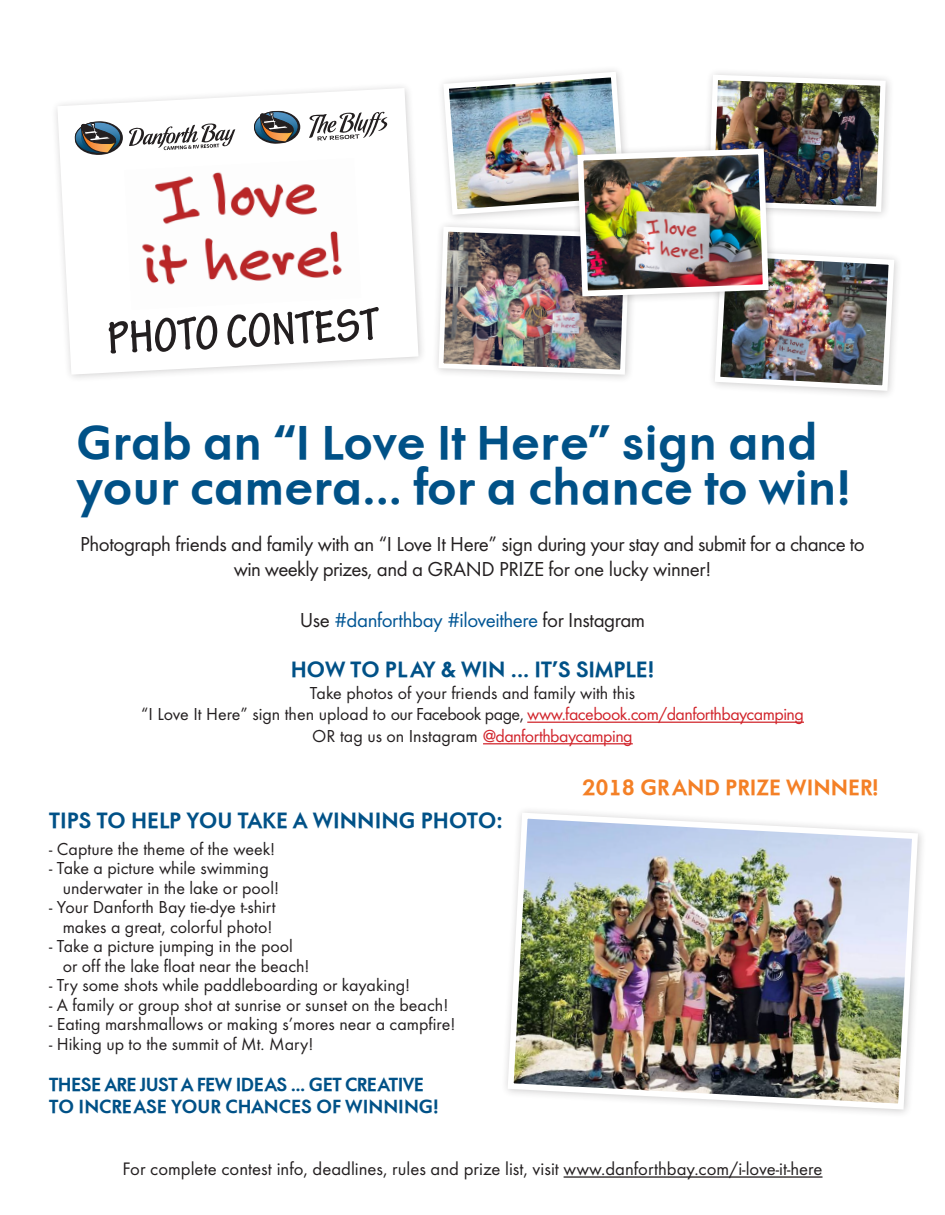
<style>
.page{position:relative;width:945px;height:1215px;background:#fff}
.page>*{position:absolute;margin:0;border:0;box-sizing:border-box;transform-origin:0 0}
.t1{font:700 condensed 49.05px "Tekton Pro";color:#231f20}
.t2{font:700 45px/45px "A Futura Orto";color:#005187}
.t3{font:21px/25.2px "Futura TOT";letter-spacing:-.02em;color:#231f20;text-align:center}
.t4{font:700 21px "A Futura Orto";color:#005187}
.t5{font:21px "Futura TOT";letter-spacing:-.02em;color:#005594}
.t6{font:700 21px "A Futura Orto";color:#f48026}
.t7{font:18.75px "Futura TOT";color:#231f20}
.t8{font:18px "Futura TOT";color:#231f20}
.t9{font:18px "Futura TOT";letter-spacing:-.03em;color:#231f20}
.t10{font:18px "Futura TOT";letter-spacing:-.03em;color:#d1232a}
.t11{font:700 18px "A Futura Orto";letter-spacing:-.03em;color:#005187}
.t12{font:700 18px "A Futura Orto";color:#005187}
.s1{color:#231f20}
.s2{color:#d1232a}
</style>
<div class="page">
<hr style="left:527px;top:722px;width:277px;height:1px;background:#d1232a">
<hr style="left:483px;top:743px;width:150px;height:1px;background:#d1232a">
<svg style="left:55px;top:86px;width:367px;height:292px"></svg>
<img style="left:124px;top:158px;width:237px;height:152px">
<div style="left:75px;top:121px;width:48px;height:34px;border:3px solid #231f20;border-radius:50%"></div>
<div style="left:74px;top:121px;width:47px;height:33px;border:1px solid #231f20;border-radius:50%"></div>
<svg style="left:75px;top:119px;width:46px;height:58px"></svg>
<svg style="left:128px;top:123px;width:108px;height:27px"></svg>
<div style="left:254px;top:111px;width:46px;height:33px;border:3px solid #231f20;border-radius:50%"></div>
<div style="left:254px;top:111px;width:45px;height:32px;border:1px solid #231f20;border-radius:50%"></div>
<svg style="left:254px;top:110px;width:44px;height:34px"></svg>
<svg style="left:309px;top:112px;width:79px;height:29px"></svg>
<hr style="left:564px;top:1176px;width:259px;height:2px;background:#231f20">
<img style="left:436px;top:70px;width:461px;height:324px">
<img style="left:505px;top:810px;width:416px;height:303px">
<p class="t1" style="left:106px;top:310px;width:273px;rotate:-3deg">PHOTO CONTEST</p>
<p class="t2" style="left:77px;top:423px;width:776px">Grab an “I Love It Here” sign and your camera... for a chance to win!</p>
<p class="t3" style="left:80px;top:531px;width:786px">Photograph friends and family with an “I Love It Here” sign during your stay and submit for a chance to win weekly prizes, and a GRAND PRIZE for one lucky winner!</p>
<p class="t5" style="left:300px;top:607px;width:347px"><span class="s1">Use</span> #danforthbay #iloveithere <span class="s1">for Instagram</span></p>
<p class="t4" style="left:291px;top:658px;width:365px">HOW TO PL AY &amp; WIN ... IT’S SIMPLE!</p>
<p class="t8" style="left:310px;top:682px;width:327px">Take photos of your friends and family with this</p>
<p class="t9" style="left:141px;top:704px;width:664px">“I Love It Here” sign then upload to our Facebook page, <span class="s2">www.facebook.com/danforthbaycamping</span></p>
<p class="t10" style="left:312px;top:725px;width:322px"><span class="s1">OR tag us on Instagram</span> @danforthbaycamping</p>
<p class="t4" style="left:49px;top:809px;width:455px">TIPS TO HELP YOU TAKE A WINNING PHOTO:</p>
<p class="t8" style="left:49px;top:838px;width:228px">- Capture the theme of the week!</p>
<p class="t8" style="left:49px;top:858px;width:221px">- Take a picture while swimming</p>
<p class="t8" style="left:63px;top:877px;width:218px">underwater in the lake or pool!</p>
<p class="t8" style="left:49px;top:897px;width:228px">- Your Danforth Bay tie-dye t-shirt</p>
<p class="t8" style="left:63px;top:916px;width:211px">makes a great, colorful photo!</p>
<p class="t8" style="left:49px;top:936px;width:245px">- Take a picture jumping in the pool</p>
<p class="t8" style="left:63px;top:955px;width:248px">or off the lake float near the beach!</p>
<p class="t8" style="left:49px;top:975px;width:363px">- Try some shots while paddleboarding or kayaking!</p>
<p class="t8" style="left:49px;top:994px;width:401px">- A family or group shot at sunrise or sunset on the beach!</p>
<p class="t8" style="left:49px;top:1014px;width:408px">- Eating marshmallows or making s’mores near a campfire!</p>
<p class="t8" style="left:49px;top:1033px;width:266px">- Hiking up to the summit of Mt. Mary!</p>
<p class="t11" style="left:49px;top:1075px;width:376px">THESE ARE JUST A FEW IDEAS ... GET CREATIVE</p>
<p class="t12" style="left:49px;top:1096px;width:391px">TO INCREASE YOUR CHANCES OF WINNING!</p>
<p class="t6" style="left:582px;top:775px;width:298px">2018 GR AND PRIZE WINNER!</p>
<p class="t7" style="left:122px;top:1158px;width:702px">For complete contest info, deadlines, rules and prize list, visit www.danforthbay.com/i-love-it-here</p>
</div>
